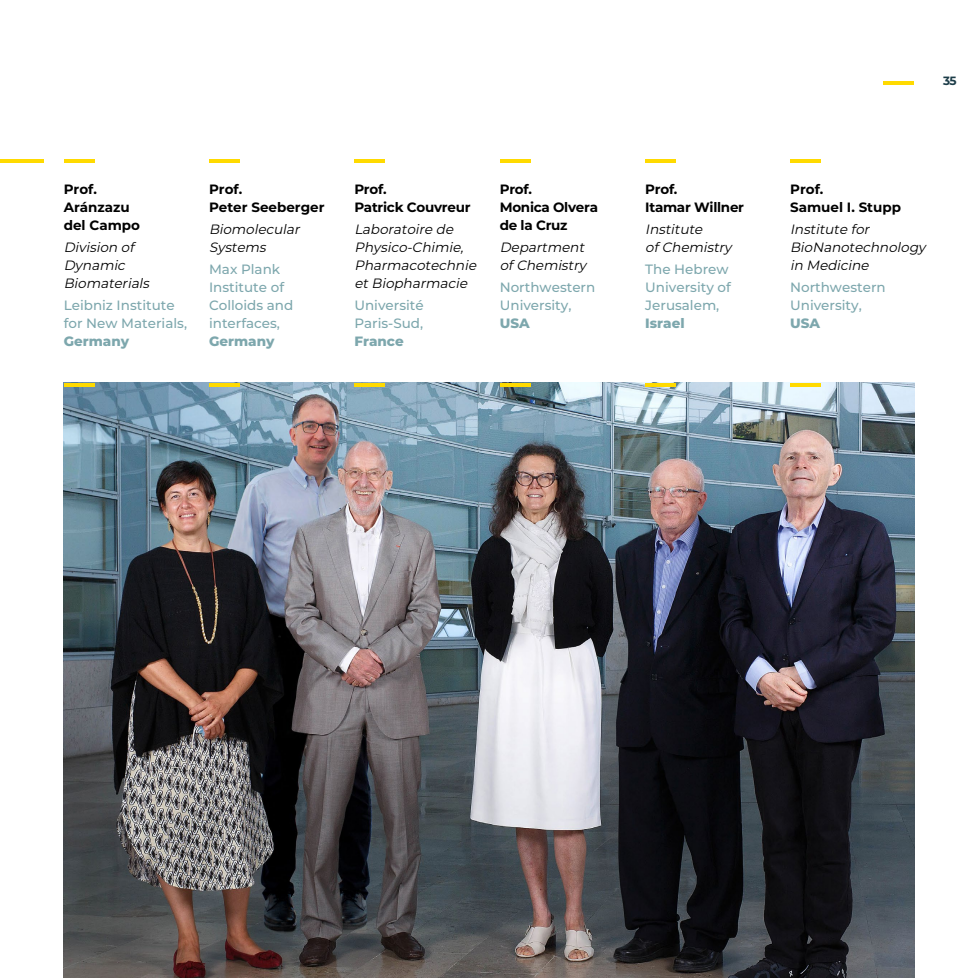
<style>
.page{position:relative;width:978px;height:978px;background:#fff}
.page>*{position:absolute;margin:0;border:0;box-sizing:border-box;transform-origin:0 0}
.t1{font:italic 13.5px/18px "Montserrat";color:#000}
.t2{font:500 13.5px/18px "Montserrat";color:#7da7ad}
.t3{font:700 13.5px/18px "Montserrat";letter-spacing:-.02em;color:#000}
.t4{font:700 13.5px/18px "Montserrat";color:#000}
.t5{font:800 13.5px "Montserrat";color:#7da7ad}
.t6{font:700 12px "Montserrat";color:#1d3d49}
</style>
<div class="page">
<hr style="left:0;top:159px;width:44px;height:4px;background:#ffda00">
<hr style="left:883px;top:81px;width:31px;height:4px;background:#ffda00">
<img style="left:64px;top:383px;width:850px;height:595px">
<hr style="left:64px;top:383px;width:30px;height:4px;background:#ffda00">
<hr style="left:209px;top:383px;width:31px;height:4px;background:#ffda00">
<hr style="left:354px;top:383px;width:31px;height:4px;background:#ffda00">
<hr style="left:500px;top:383px;width:31px;height:4px;background:#ffda00">
<hr style="left:64px;top:159px;width:30px;height:4px;background:#ffda00">
<hr style="left:209px;top:159px;width:31px;height:4px;background:#ffda00">
<hr style="left:354px;top:159px;width:31px;height:4px;background:#ffda00">
<hr style="left:500px;top:159px;width:31px;height:4px;background:#ffda00">
<hr style="left:645px;top:159px;width:31px;height:4px;background:#ffda00">
<hr style="left:790px;top:159px;width:31px;height:4px;background:#ffda00">
<hr style="left:790px;top:383px;width:31px;height:4px;background:#ffda00">
<hr style="left:645px;top:383px;width:31px;height:4px;background:#ffda00">
<p class="t4" style="left:64px;top:179px;width:78px">Prof.<br>Aránzazu del Campo</p>
<p class="t1" style="left:64px;top:238px;width:90px">Division of<br>Dynamic<br>Biomaterials</p>
<p class="t2" style="left:64px;top:296px;width:125px">Leibniz Institute for New Materials,</p>
<p class="t5" style="left:64px;top:332px;width:67px">Germany</p>
<p class="t4" style="left:209px;top:179px;width:117px">Prof.<br>Peter Seeberger</p>
<p class="t1" style="left:209px;top:220px;width:95px">Biomolecular<br>Systems</p>
<p class="t2" style="left:209px;top:260px;width:86px">Max Plank<br>Institute of<br>Colloids and interfaces,</p>
<p class="t5" style="left:209px;top:332px;width:67px">Germany</p>
<p class="t3" style="left:354px;top:179px;width:118px">Prof.<br>Patrick Couvreur</p>
<p class="t1" style="left:354px;top:220px;width:127px">Laboratoire de<br>Physico-Chimie,<br>Pharmacotechnie etBiopharmacie</p>
<p class="t2" style="left:354px;top:296px;width:71px">Université<br>Paris-Sud,</p>
<p class="t5" style="left:354px;top:332px;width:51px">France</p>
<p class="t3" style="left:500px;top:179px;width:100px">Prof.<br>Monica Olvera de la Cruz</p>
<p class="t1" style="left:500px;top:238px;width:89px">Department ofChemistry</p>
<p class="t2" style="left:500px;top:278px;width:97px">Northwestern<br>University,</p>
<p class="t5" style="left:500px;top:314px;width:31px">USA</p>
<p class="t3" style="left:645px;top:179px;width:100px">Prof.<br>Itamar Willner</p>
<p class="t1" style="left:645px;top:220px;width:88px">Institute ofChemistry</p>
<p class="t2" style="left:645px;top:260px;width:87px">The Hebrew<br>University of<br>Jerusalem,</p>
<p class="t5" style="left:645px;top:314px;width:41px">Israel</p>
<p class="t6" style="left:943px;top:72px;width:15px">35</p>
<p class="t4" style="left:790px;top:179px;width:112px">Prof.<br>Samuel I. Stupp</p>
<p class="t1" style="left:790px;top:220px;width:137px">Institute for<br>BioNanotechnology in Medicine</p>
<p class="t2" style="left:790px;top:278px;width:97px">Northwestern<br>University,</p>
<p class="t5" style="left:790px;top:314px;width:31px">USA</p>
</div>
